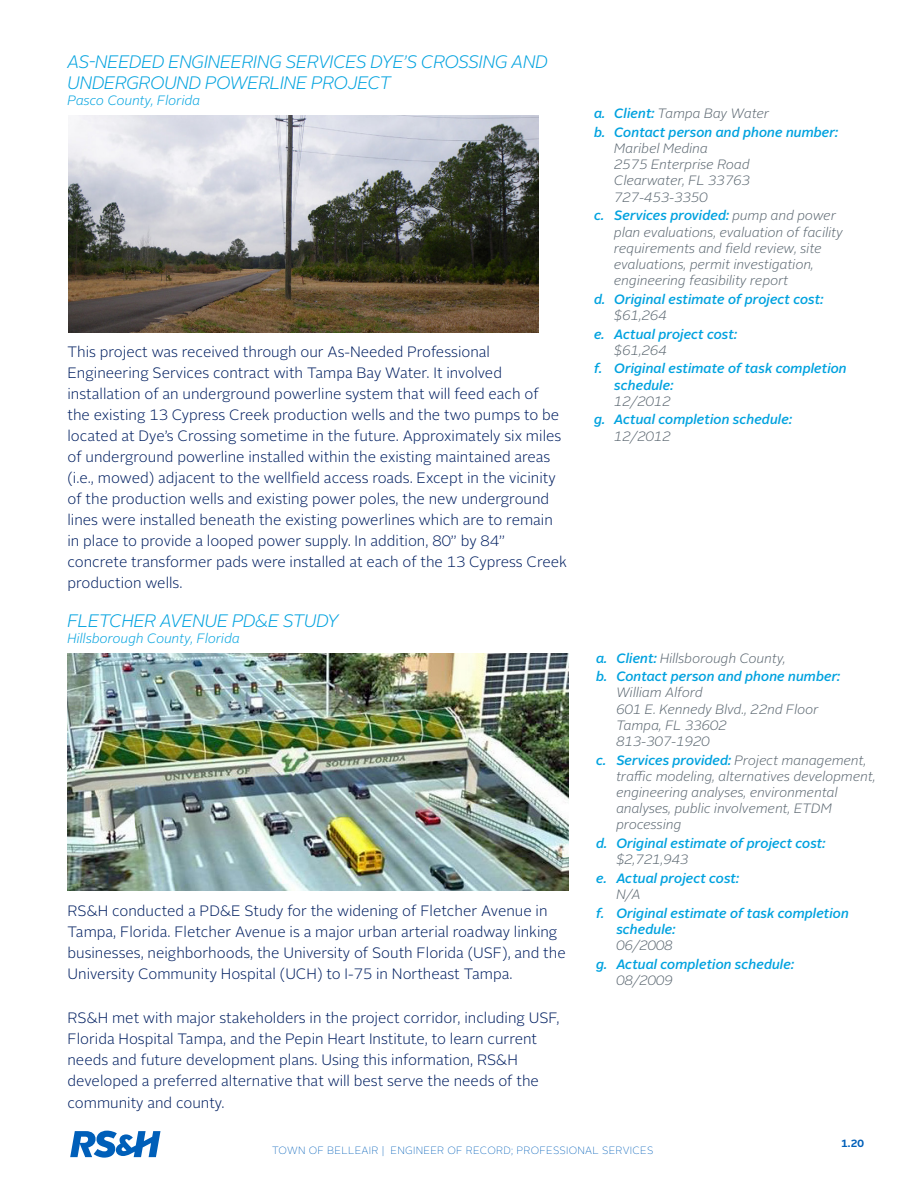
<style>
.page{position:relative;width:918px;height:1188px;background:#fff}
.page>*{position:absolute;margin:0;border:0;box-sizing:border-box;transform-origin:0 0}
.Project_Name{font:italic 300 18px/21.6px "Alright Sans";letter-spacing:-.025em;color:#00a2df}
.t1{font:300 15px/21px "Alright Sans";color:#001f61}
.Sidebar_info_copy{font:italic 300 13.5px/16.2px "Alright Sans";color:#5a6670}
.t2{font:italic 500 13.5px/16.2px "Alright Sans";color:#00a2df}
.Project_Location{font:italic 300 13.5px "Alright Sans";color:#00a2df}
.t3{font:100 10.5px "Alright Sans";letter-spacing:.025em;color:#005fb9}
.t4{font:700 10.5px "Alright Sans";color:#005fb9}
.s1{font-weight:500;color:#00a2df}
</style>
<div class="page">
<svg style="left:70px;top:1131px;width:91px;height:27px"></svg>
<img style="left:69px;top:116px;width:470px;height:217px">
<img style="left:68px;top:653px;width:500px;height:238px">
<p class="Project_Name" style="left:68px;top:51px;width:482px">AS-NEEDED ENGINEERING SERVICES DYE’S CROSSING AND<br>UNDERGROUND POWERLINE PROJECT</p>
<p class="Project_Location" style="left:68px;top:92px;width:134px">Pasco County, Florida</p>
<p class="t1" style="left:68px;top:342px;width:501px">This project was received through our As-Needed Professional Engineering Services contract with Tampa Bay Water. It involved installation of an underground powerline system that will feed each of<br>the existing 13 Cypress Creek production wells and the two pumps to be located at Dye’s Crossing sometime in the future. Approximately six miles of underground powerline installed within the existing maintained areas (i.e., mowed) adjacent to the wellfield access roads. Except in the vicinity of the production wells and existing power poles, the new underground lines were installed beneath the existing powerlines which are to remain in place to provide a looped power supply. In addition, 80” by 84” concrete transformer pads were installed at each of the 13 Cypress Creek production wells.</p>
<p class="Project_Name" style="left:68px;top:610px;width:273px">FLETCHER AVENUE PD&amp;E STUDY</p>
<p class="Project_Location" style="left:68px;top:630px;width:174px">Hillsborough County, Florida</p>
<p class="t1" style="left:68px;top:901px;width:500px">RS&amp;H conducted a PD&amp;E Study for the widening of Fletcher Avenue in Tampa, Florida. Fletcher Avenue is a major urban arterial roadway linking businesses, neighborhoods, the University of South Florida (USF), and the University Community Hospital (UCH) to I-75 in Northeast Tampa.</p>
<p class="t1" style="left:68px;top:1007px;width:494px">RS&amp;H met with major stakeholders in the project corridor, including USF, Florida Hospital Tampa, and the Pepin Heart Institute, to learn current needs and future development plans. Using this information, RS&amp;H developed a preferred alternative that will best serve the needs of the</p>
<p class="t1" style="left:68px;top:1093px;width:159px">community and county.</p>
<p class="Sidebar_info_copy" style="left:594px;top:106px;width:177px"><span class="s1">a. Client:</span> Tampa Bay Water</p>
<p class="t2" style="left:594px;top:124px;width:246px">b. Contact person and phone number:</p>
<p class="Sidebar_info_copy" style="left:614px;top:141px;width:95px">Maribel Medina</p>
<p class="Sidebar_info_copy" style="left:614px;top:157px;width:137px">2575 Enterprise Road</p>
<p class="Sidebar_info_copy" style="left:614px;top:173px;width:137px">Clearwater, FL 33763</p>
<p class="Sidebar_info_copy" style="left:614px;top:189px;width:95px">727-453-3350</p>
<p class="Sidebar_info_copy" style="left:614px;top:208px;width:230px;text-indent:-20px"><span class="s1">c. Services provided:</span> pump and power plan evaluations, evaluation of facility requirements and field review, site evaluations, permit investigation, engineering feasibility report</p>
<p class="t2" style="left:594px;top:291px;width:231px">d. Original estimate of project cost:</p>
<p class="Sidebar_info_copy" style="left:614px;top:307px;width:54px">$61,264</p>
<p class="t2" style="left:594px;top:326px;width:145px">e. Actual project cost:</p>
<p class="Sidebar_info_copy" style="left:614px;top:342px;width:54px">$61,264</p>
<p class="t2" style="left:614px;top:361px;width:234px;text-indent:-20px">f. Original estimate of task completion schedule:</p>
<p class="Sidebar_info_copy" style="left:614px;top:393px;width:58px">12/2012</p>
<p class="t2" style="left:594px;top:412px;width:200px">g. Actual completion schedule:</p>
<p class="Sidebar_info_copy" style="left:614px;top:428px;width:58px">12/2012</p>
<p class="Sidebar_info_copy" style="left:596px;top:650px;width:191px"><span class="s1">a. Client:</span> Hillsborough County,</p>
<p class="t2" style="left:596px;top:669px;width:246px">b. Contact person and phone number:</p>
<p class="Sidebar_info_copy" style="left:616px;top:685px;width:88px">William Alford</p>
<p class="Sidebar_info_copy" style="left:616px;top:701px;width:204px">601 E. Kennedy Blvd., 22nd Floor</p>
<p class="Sidebar_info_copy" style="left:616px;top:717px;width:112px">Tampa, FL 33602</p>
<p class="Sidebar_info_copy" style="left:616px;top:733px;width:95px">813-307-1920</p>
<p class="Sidebar_info_copy" style="left:616px;top:752px;width:261px;text-indent:-20px"><span class="s1">c. Services provided:</span> Project management, traffic modeling, alternatives development, engineering analyses, environmental analyses, public involvement, ETDM processing</p>
<p class="t2" style="left:596px;top:835px;width:231px">d. Original estimate of project cost:</p>
<p class="Sidebar_info_copy" style="left:616px;top:852px;width:74px">$2,721,943</p>
<p class="t2" style="left:596px;top:870px;width:145px">e. Actual project cost:</p>
<p class="Sidebar_info_copy" style="left:616px;top:887px;width:26px">N/A</p>
<p class="t2" style="left:616px;top:905px;width:234px;text-indent:-20px">f. Original estimate of task completion schedule:</p>
<p class="Sidebar_info_copy" style="left:616px;top:938px;width:58px">06/2008</p>
<p class="t2" style="left:596px;top:956px;width:200px">g. Actual completion schedule:</p>
<p class="Sidebar_info_copy" style="left:616px;top:972px;width:58px">08/2009</p>
<p class="t3" style="left:272px;top:1143px;width:383px">TOWN OF BELLEAIR | ENGINEER OF RECORD; PROFESSIONAL SERVICES</p>
<p class="t4" style="left:841px;top:1136px;width:24px">1.20</p>
</div>
